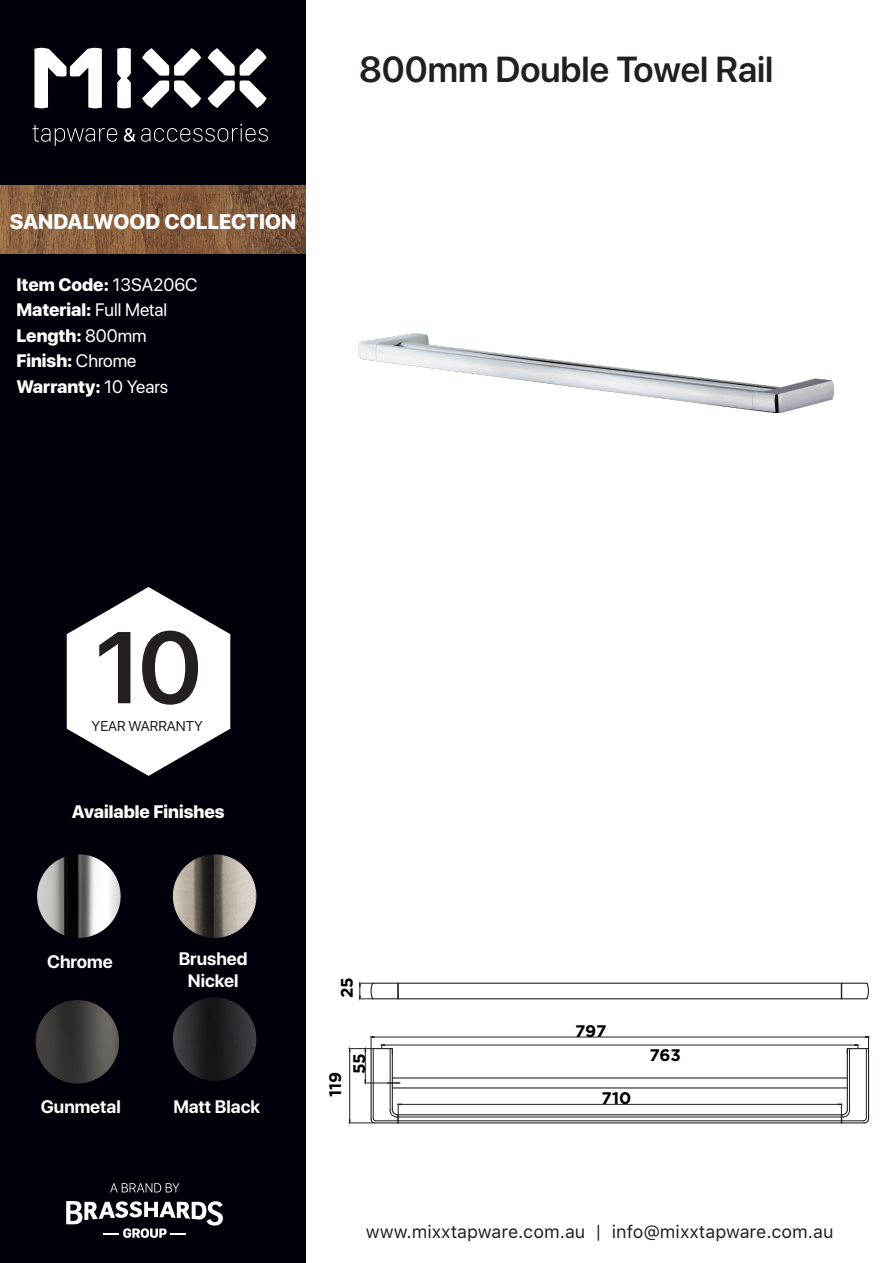
<style>
.page{position:relative;width:893px;height:1263px;background:#fff}
.page>*{position:absolute;margin:0;border:0;box-sizing:border-box;transform-origin:0 0}
.t1{font:600 101.1px "SF Pro Display";color:#231f20}
.t2{font:600 36px "SF Pro Display";color:#231f20}
.t3{font:800 21px "SF Pro Display";color:#fff}
.t4{font:800 18px "SF Pro Display";color:#fff}
.t5{font:18px "SF Pro Text";color:#231f20}
.t6{font:700 18px/21.6px "SF Pro Display";color:#fff;text-align:center}
.t7{font:700 16.8px/23.9px "Gotham";color:#000}
.t8{font:14.25px "SF Pro Display";color:#231f20}
.s1{font-weight:400}
</style>
<div class="page">
<div style="left:0;top:0;width:306px;height:1263px;background:#00000b"></div>
<img style="left:0;top:185px;width:306px;height:68px">
<svg style="left:34px;top:48px;width:68px;height:60px"></svg>
<svg style="left:142px;top:48px;width:59px;height:60px"></svg>
<svg style="left:208px;top:48px;width:59px;height:60px"></svg>
<svg style="left:32px;top:125px;width:85px;height:21px"></svg>
<svg style="left:124px;top:124px;width:144px;height:18px"></svg>
<svg style="left:117px;top:48px;width:14px;height:60px"></svg>
<svg style="left:110px;top:1183px;width:69px;height:9px"></svg>
<svg style="left:66px;top:1201px;width:157px;height:37px"></svg>
<svg style="left:66px;top:587px;width:165px;height:189px"></svg>
<img style="left:37px;top:854px;width:84px;height:84px;border-radius:42px">
<img style="left:173px;top:997px;width:83px;height:84px;border-radius:42px">
<img style="left:36px;top:1000px;width:83px;height:83px;border-radius:42px">
<img style="left:173px;top:854px;width:83px;height:84px;border-radius:42px">
<hr style="left:371px;top:1048px;width:1px;height:71px;background:#231f20">
<hr style="left:373px;top:1048px;width:1px;height:70px;background:#231f20">
<hr style="left:390px;top:1048px;width:1px;height:62px;background:#231f20">
<hr style="left:392px;top:1048px;width:1px;height:62px;background:#231f20">
<hr style="left:398px;top:1122px;width:444px;height:1px;background:#231f20">
<hr style="left:398px;top:1120px;width:444px;height:1px;background:#231f20">
<hr style="left:398px;top:1117px;width:444px;height:1px;background:#231f20">
<hr style="left:398px;top:1114px;width:444px;height:1px;background:#231f20">
<hr style="left:398px;top:998px;width:443px;height:1px;background:#231f20">
<hr style="left:398px;top:983px;width:443px;height:1px;background:#231f20">
<hr style="left:349px;top:1051px;width:1px;height:70px;background:#231f20">
<hr style="left:868px;top:1048px;width:1px;height:71px;background:#231f20">
<hr style="left:866px;top:1048px;width:1px;height:70px;background:#231f20">
<hr style="left:849px;top:1048px;width:1px;height:63px;background:#231f20">
<hr style="left:847px;top:1048px;width:1px;height:62px;background:#231f20">
<div style="left:841px;top:983px;width:26px;height:16px;border:1px solid #231f20"></div>
<svg style="left:865px;top:982px;width:4px;height:18px"></svg>
<hr style="left:373px;top:1037px;width:493px;height:1px;background:#231f20">
<hr style="left:384px;top:1045px;width:472px;height:1px;background:#231f20">
<svg style="left:359px;top:982px;width:40px;height:18px"></svg>
<hr style="left:400px;top:1104px;width:439px;height:1px;background:#231f20">
<hr style="left:392px;top:1077px;width:455px;height:1px;background:#231f20">
<hr style="left:392px;top:1087px;width:455px;height:1px;background:#231f20">
<hr style="left:364px;top:1083px;width:36px;height:1px;background:#231f20">
<hr style="left:365px;top:1051px;width:1px;height:30px;background:#231f20">
<svg style="left:847px;top:1036px;width:22px;height:18px"></svg>
<svg style="left:349px;top:1036px;width:44px;height:18px"></svg>
<svg style="left:838px;top:1103px;width:32px;height:21px"></svg>
<svg style="left:349px;top:1103px;width:52px;height:21px"></svg>
<img style="left:358px;top:334px;width:476px;height:78px">
<p class="t3" style="left:10px;top:206px;width:288px">SANDALWOOD COLLECTION</p>
<p class="t4" style="left:16px;top:271px;width:183px">Item Code: <span class="s1">13SA206C</span></p>
<p class="t4" style="left:16px;top:297px;width:152px">Material: <span class="s1">Full Metal</span></p>
<p class="t4" style="left:16px;top:322px;width:132px">Length: <span class="s1">800mm</span></p>
<p class="t4" style="left:16px;top:348px;width:121px">Finish: <span class="s1">Chrome</span></p>
<p class="t4" style="left:16px;top:373px;width:153px">Warranty: <span class="s1">10 Years</span></p>
<p class="t2" style="left:359px;top:44px;width:416px">800mm Double Towel Rail</p>
<h1 class="t1" style="left:95px;top:595px;width:109px">10</h1>
<p class="t8" style="left:92px;top:716px;width:113px">YEAR WARRANTY</p>
<p class="t4" style="left:72px;top:798px;width:154px">Available Finishes</p>
<p class="t6" style="left:47px;top:950px;width:67px">Chrome</p>
<p class="t6" style="left:179px;top:947px;width:70px">Brushed<br>Nickel</p>
<p class="t6" style="left:41px;top:1095px;width:81px">Gunmetal</p>
<p class="t6" style="left:173px;top:1095px;width:88px">Matt Black</p>
<p class="t7" style="left:335px;top:998px;width:23px;rotate:-90deg">25</p>
<p class="t7" style="left:323px;top:1074px;width:23px;text-indent:-23px;rotate:-90deg">119<br>55</p>
<p class="t7" style="left:575px;top:1019px;width:33px">797</p>
<p class="t7" style="left:602px;top:1086px;width:31px">710</p>
<p class="t7" style="left:649px;top:1042px;width:33px">763</p>
<p class="t5" style="left:366px;top:1218px;width:469px">www.mixxtapware.com.au | info@mixxtapware.com.au</p>
</div>
